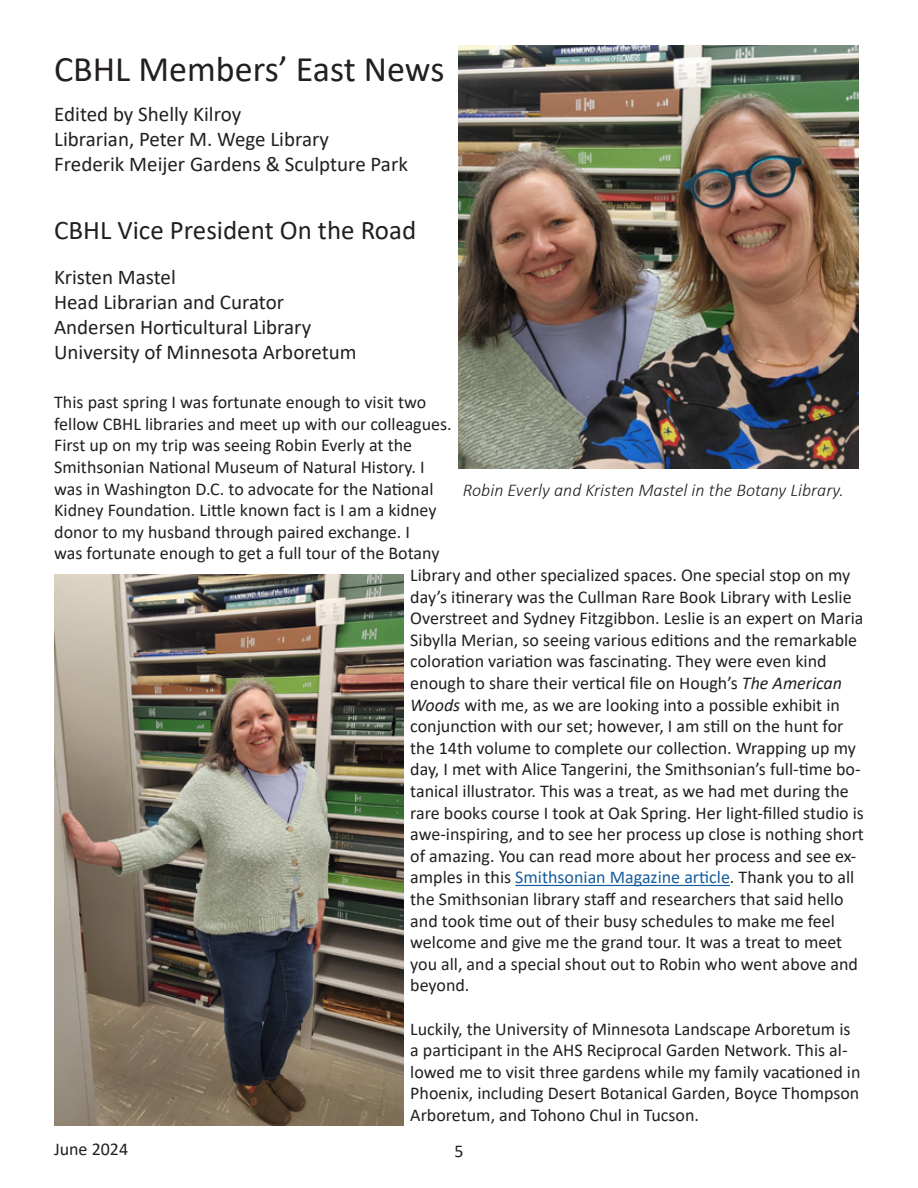
<style>
.page{position:relative;width:918px;height:1188px;background:#fff}
.page>*{position:absolute;margin:0;border:0;box-sizing:border-box;transform-origin:0 0}
.Headline{font:36px "Calibri";color:#231f20}
.Article_title{font:27px "Calibri";color:#231f20}
.Byline{font:21px "Calibri";color:#231f20}
.Month{font:18px/21.6px "Calibri";color:#231f20}
.Photo_caption{font:italic 300 18px "Calibri";color:#231f20}
.s1{font-style:italic}
.s2{color:#175d9e}
</style>
<div class="page">
<hr style="left:515px;top:885px;width:215px;height:1px;background:#175d9e">
<img style="left:459px;top:45px;width:399px;height:424px">
<img style="left:54px;top:575px;width:350px;height:551px">
<p class="Headline" style="left:54px;top:44px;width:392px">CBHL Members’ East News</p>
<p class="Byline" style="left:54px;top:100px;width:189px">Edited by Shelly Kilroy</p>
<p class="Byline" style="left:54px;top:125px;width:276px">Librarian, Peter M. Wege Library</p>
<p class="Byline" style="left:54px;top:150px;width:355px">Frederik Meijer Gardens &amp; Sculpture Park</p>
<p class="Article_title" style="left:54px;top:212px;width:364px">CBHL Vice President On the Road</p>
<p class="Byline" style="left:54px;top:262px;width:123px">Kristen Mastel</p>
<p class="Byline" style="left:54px;top:287px;width:232px">Head Librarian and Curator</p>
<p class="Byline" style="left:54px;top:312px;width:259px">Andersen Horticultural Library</p>
<p class="Byline" style="left:54px;top:338px;width:304px">University of Minnesota Arboretum</p>
<p class="Month" style="left:54px;top:391px;width:399px">This past spring I was fortunate enough to visit two fellow CBHL libraries and meet up with our colleagues.<br>First up on my trip was seeing Robin Everly at the Smithsonian National Museum of Natural History. I was in Washington D.C. to advocate for the National</p>
<p class="Month" style="left:54px;top:499px;width:384px">Kidney Foundation. Little known fact is I am a kidney</p>
<p class="Month" style="left:54px;top:521px;width:357px">donor to my husband through paired exchange. I</p>
<p class="Month" style="left:54px;top:542px;width:387px">was fortunate enough to get a full tour of the Botany</p>
<p class="Month" style="left:410px;top:564px;width:442px">Library and other specialized spaces. One special stop on my</p>
<p class="Month" style="left:410px;top:585px;width:443px">day’s itinerary was the Cullman Rare Book Library with Leslie</p>
<p class="Month" style="left:410px;top:607px;width:455px">Overstreet and Sydney Fitzgibbon. Leslie is an expert on Maria</p>
<p class="Month" style="left:410px;top:629px;width:448px">Sibylla Merian, so seeing various editions and the remarkable</p>
<p class="Month" style="left:410px;top:650px;width:418px">coloration variation was fascinating. They were even kind</p>
<p class="Month" style="left:410px;top:672px;width:433px">enough to share their vertical file on Hough’s <span class="s1">The American</span></p>
<p class="Month" style="left:410px;top:693px;width:431px"><span class="s1">Woods</span> with me, as we are looking into a possible exhibit in</p>
<p class="Month" style="left:410px;top:715px;width:435px">conjunction with our set; however, I am still on the hunt for</p>
<p class="Month" style="left:410px;top:737px;width:447px">the 14th volume to complete our collection. Wrapping up my</p>
<p class="Month" style="left:410px;top:758px;width:452px">day, I met with Alice Tangerini, the Smithsonian’s full-time bo-</p>
<p class="Month" style="left:410px;top:780px;width:440px">tanical illustrator. This was a treat, as we had met during the</p>
<p class="Month" style="left:410px;top:801px;width:455px">rare books course I took at Oak Spring. Her light-filled studio is</p>
<p class="Month" style="left:410px;top:823px;width:455px">awe-inspiring, and to see her process up close is nothing short</p>
<p class="Month" style="left:410px;top:845px;width:448px">of amazing. You can read more about her process and see ex-</p>
<p class="Month" style="left:410px;top:866px;width:446px">amples in this <span class="s2">Smithsonian Magazine article</span>. Thank you to all</p>
<p class="Month" style="left:410px;top:888px;width:435px">the Smithsonian library staff and researchers that said hello</p>
<p class="Month" style="left:410px;top:909px;width:426px">and took time out of their busy schedules to make me feel</p>
<p class="Month" style="left:410px;top:931px;width:434px">welcome and give me the grand tour. It was a treat to meet</p>
<p class="Month" style="left:410px;top:953px;width:449px">you all, and a special shout out to Robin who went above and</p>
<p class="Month" style="left:410px;top:974px;width:61px">beyond.</p>
<p class="Month" style="left:410px;top:1017px;width:452px">Luckily, the University of Minnesota Landscape Arboretum is a participant in the AHS Reciprocal Garden Network. This al&shy;lowed me to visit three gardens while my family vacationed in Phoenix, including Desert Botanical Garden, Boyce Thompson Arboretum, and Tohono Chul in Tucson.</p>
<p class="Photo_caption" style="left:463px;top:479px;width:382px">Robin Everly and Kristen Mastel in the Botany Library.</p>
<p class="Month" style="left:54px;top:1138px;width:76px">June 2024</p>
<p class="Month" style="left:454px;top:1139px;width:11px">5</p>
</div>
